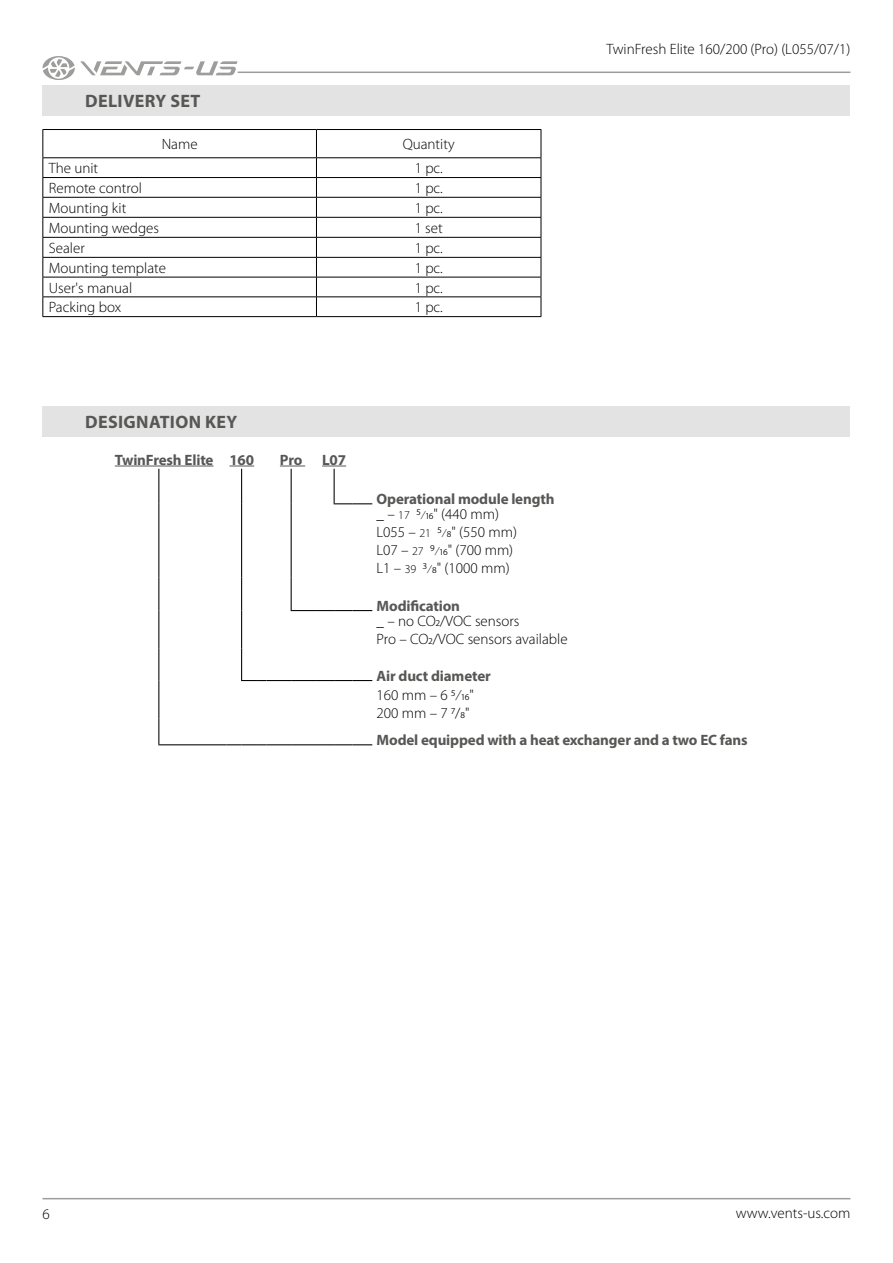
<style>
.page{position:relative;width:893px;height:1263px;background:#fff}
.page>*{position:absolute;margin:0;border:0;box-sizing:border-box;transform-origin:0 0}
.t1{font:700 18px "Myriad Pro";letter-spacing:.02em;color:#575756}
.t2{font:300 15px/18px "Myriad Pro";color:#000}
.t3{font:700 15px/15.5px "Myriad Pro";letter-spacing:-.01em;color:#575756}
.s1{font-weight:300;color:#000}
.s2{font-weight:300;font-size:12px;color:#000}
.s3{font-size:12px}
</style>
<div class="page">
<hr style="left:43px;top:1198px;width:807px;height:1px;background:#9d9d9c">
<hr style="left:238px;top:72px;width:612px;height:1px;background:#9d9d9c">
<svg style="left:43px;top:56px;width:195px;height:24px"></svg>
<hr style="left:291px;top:469px;width:1px;height:35px;background:#000">
<hr style="left:291px;top:504px;width:1px;height:74px;background:#000">
<hr style="left:291px;top:578px;width:1px;height:32px;background:#000">
<svg style="left:291px;top:610px;width:81px;height:1px"></svg>
<hr style="left:241px;top:469px;width:1px;height:35px;background:#000">
<hr style="left:241px;top:504px;width:1px;height:74px;background:#000">
<hr style="left:241px;top:578px;width:1px;height:33px;background:#000">
<hr style="left:241px;top:611px;width:1px;height:37px;background:#000">
<hr style="left:241px;top:648px;width:1px;height:32px;background:#000">
<svg style="left:241px;top:680px;width:131px;height:1px"></svg>
<hr style="left:158px;top:469px;width:1px;height:35px;background:#000">
<hr style="left:158px;top:504px;width:1px;height:74px;background:#000">
<hr style="left:158px;top:578px;width:1px;height:33px;background:#000">
<hr style="left:158px;top:611px;width:1px;height:37px;background:#000">
<hr style="left:158px;top:648px;width:1px;height:32px;background:#000">
<hr style="left:158px;top:680px;width:1px;height:38px;background:#000">
<svg style="left:158px;top:718px;width:1px;height:26px"></svg>
<hr style="left:158px;top:744px;width:69px;height:1px;background:#000">
<svg style="left:227px;top:744px;width:145px;height:1px"></svg>
<hr style="left:334px;top:469px;width:1px;height:34px;background:#000">
<svg style="left:334px;top:503px;width:38px;height:1px"></svg>
<hr style="left:115px;top:466px;width:99px;height:1px;background:#575756">
<svg style="left:229px;top:466px;width:25px;height:1px"></svg>
<svg style="left:280px;top:466px;width:25px;height:1px"></svg>
<svg style="left:322px;top:466px;width:24px;height:1px"></svg>
<hr style="left:43px;top:129px;width:273px;height:1px;background:#000">
<hr style="left:316px;top:129px;width:225px;height:1px;background:#000">
<hr style="left:43px;top:157px;width:273px;height:1px;background:#000">
<hr style="left:316px;top:157px;width:225px;height:1px;background:#000">
<hr style="left:43px;top:177px;width:273px;height:1px;background:#000">
<hr style="left:316px;top:177px;width:225px;height:1px;background:#000">
<hr style="left:43px;top:197px;width:273px;height:1px;background:#000">
<hr style="left:316px;top:197px;width:225px;height:1px;background:#000">
<hr style="left:43px;top:217px;width:273px;height:1px;background:#000">
<hr style="left:316px;top:217px;width:225px;height:1px;background:#000">
<hr style="left:43px;top:237px;width:273px;height:1px;background:#000">
<hr style="left:316px;top:237px;width:225px;height:1px;background:#000">
<hr style="left:43px;top:257px;width:273px;height:1px;background:#000">
<hr style="left:316px;top:257px;width:225px;height:1px;background:#000">
<hr style="left:43px;top:277px;width:273px;height:1px;background:#000">
<hr style="left:316px;top:277px;width:225px;height:1px;background:#000">
<hr style="left:43px;top:297px;width:273px;height:1px;background:#000">
<svg style="left:43px;top:130px;width:1px;height:186px"></svg>
<hr style="left:316px;top:297px;width:225px;height:1px;background:#000">
<svg style="left:316px;top:130px;width:1px;height:186px"></svg>
<svg style="left:541px;top:130px;width:1px;height:186px"></svg>
<hr style="left:43px;top:316px;width:273px;height:1px;background:#000">
<hr style="left:316px;top:316px;width:225px;height:1px;background:#000">
<div style="left:43px;top:85px;width:807px;height:31px;background:#e3e3e3"></div>
<div style="left:43px;top:406px;width:807px;height:31px;background:#e3e3e3"></div>
<p class="t1" style="left:85px;top:89px;width:117px">DELIVERY SET</p>
<p class="t2" style="left:162px;top:136px;width:37px">Name</p>
<p class="t2" style="left:403px;top:136px;width:54px">Quantity</p>
<p class="t2" style="left:49px;top:160px;width:51px">The unit</p>
<p class="t2" style="left:415px;top:160px;width:30px">1 pc.</p>
<p class="t2" style="left:49px;top:179px;width:95px">Remote control</p>
<p class="t2" style="left:415px;top:179px;width:30px">1 pc.</p>
<p class="t2" style="left:49px;top:199px;width:79px">Mounting kit</p>
<p class="t2" style="left:415px;top:199px;width:30px">1 pc.</p>
<p class="t2" style="left:49px;top:219px;width:112px">Mounting wedges</p>
<p class="t2" style="left:415px;top:219px;width:30px">1 set</p>
<p class="t2" style="left:49px;top:239px;width:37px">Sealer</p>
<p class="t2" style="left:415px;top:239px;width:30px">1 pc.</p>
<p class="t2" style="left:49px;top:259px;width:119px">Mounting template</p>
<p class="t2" style="left:415px;top:259px;width:30px">1 pc.</p>
<p class="t2" style="left:49px;top:279px;width:85px">User's manual</p>
<p class="t2" style="left:415px;top:279px;width:30px">1 pc.</p>
<p class="t2" style="left:49px;top:299px;width:74px">Packing box</p>
<p class="t2" style="left:415px;top:299px;width:30px">1 pc.</p>
<p class="t1" style="left:85px;top:410px;width:154px">DESIGNATION KEY</p>
<p class="t3" style="left:115px;top:451px;width:141px">TwinFresh Elite 160</p>
<p class="t3" style="left:280px;top:451px;width:24px">Pro</p>
<p class="t3" style="left:322px;top:451px;width:26px">L07</p>
<p class="t2" style="left:606px;top:40px;width:246px">TwinFresh Elite 160/200 (Pro) (L055/07/1)</p>
<p class="t2" style="left:43px;top:1205px;width:9px">6</p>
<p class="t3" style="left:377px;top:491px;width:179px">Operational module length <span class="s1">_ –</span> <span class="s2">17</span> <span class="s1">5</span><span class="s2">⁄</span><span class="s1">16" (440 mm)</span></p>
<p class="t2" style="left:377px;top:524px;width:142px">L055 – <span class="s3">21</span> 5<span class="s3">⁄</span>8" (550 mm)<br>L07 – <span class="s3">27</span> 9<span class="s3">⁄</span>16" (700 mm)<br>L1 – <span class="s3">39</span> 3<span class="s3">⁄</span>8" (1000 mm)</p>
<p class="t3" style="left:377px;top:597px;width:85px">Modification</p>
<p class="t2" style="left:377px;top:612px;width:193px">_ – no CO2/VOC sensors<br>Pro – CO2/VOC sensors available</p>
<p class="t3" style="left:377px;top:667px;width:116px">Air duct diameter</p>
<p class="t2" style="left:377px;top:686px;width:99px">160 mm – 6 5⁄16"<br>200 mm – 7 7/8"</p>
<p class="t3" style="left:377px;top:731px;width:373px">Model equipped with a heat exchanger and a two EC fans</p>
<p class="t2" style="left:736px;top:1204px;width:116px">www.vents-us.com</p>
</div>
